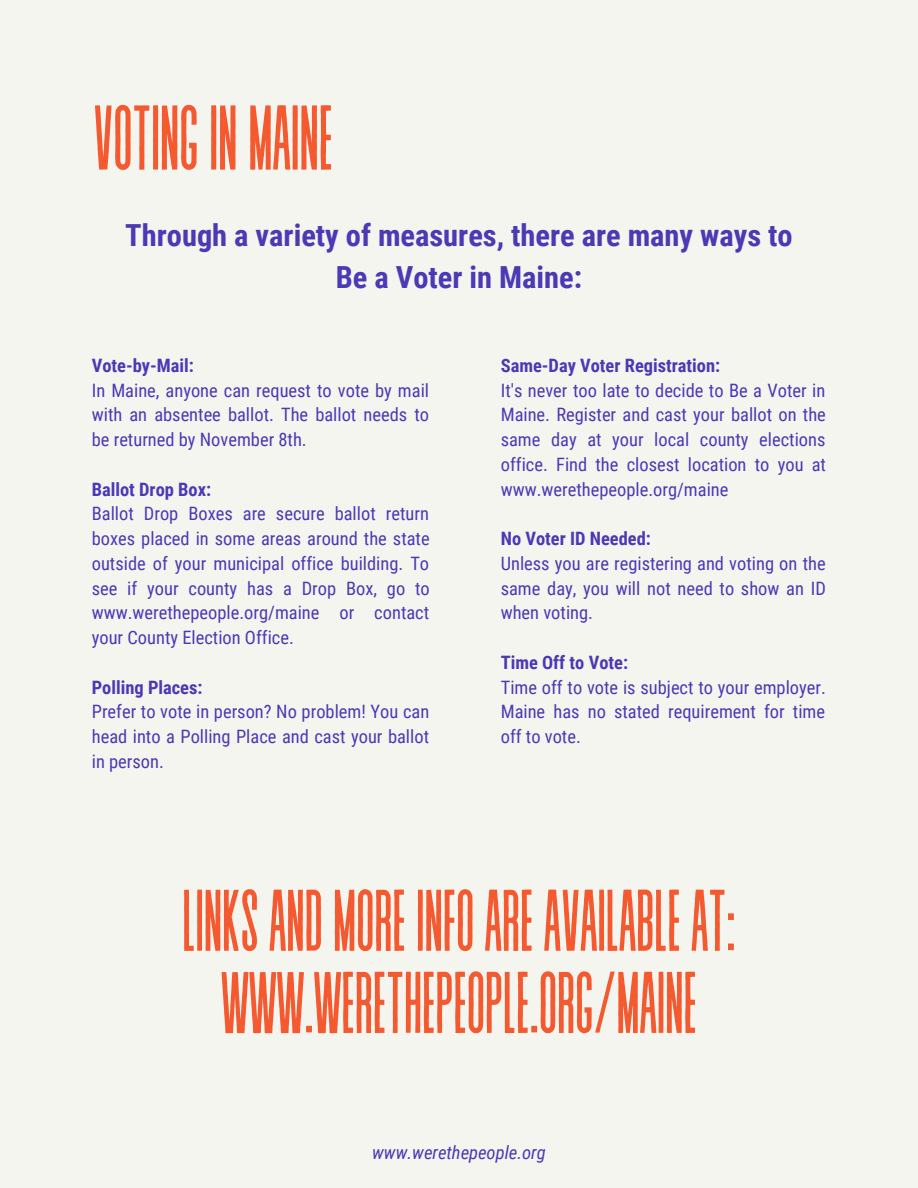
<style>
.page{position:relative;width:918px;height:1188px;background:#f5f5ef}
.page>*{position:absolute;margin:0;border:0;box-sizing:border-box;transform-origin:0 0}
.t1{font:91.65px "Revive 80 Tall";letter-spacing:-.03em;color:#f4592f}
.t2{font:87.15px/82.2px "Revive 80 Tall";letter-spacing:-.03em;color:#f4592f;text-align:center}
.t3{font:700 30.45px/41.7px "Roboto Condensed";color:#4b39b5;text-align:center}
.t4{font:18.45px/24.8px "Roboto Condensed";color:#4b39b5;text-align:justify}
.t5{font:700 18.45px "Roboto Condensed";color:#4b39b5}
.t6{font:italic 18.45px "Roboto Condensed";color:#4b39b5}
</style>
<div class="page">
<h1 class="t1" style="left:92px;top:91px;width:244px">VOTINGINMAINE</h1>
<h3 class="t3" style="left:125px;top:215px;width:669px">Through a variety of measures, there are many ways to<br>Be a Voter in Maine:</h3>
<p class="t5" style="left:92px;top:355px;width:104px">Vote-by-Mail:</p>
<p class="t4" style="left:92px;top:378px;width:339px">In Maine, anyone can request to vote by mail with an absentee ballot. The ballot needs to be returned by November 8th.</p>
<p class="t5" style="left:92px;top:479px;width:121px">Ballot Drop Box:</p>
<p class="t4" style="left:92px;top:502px;width:340px">Ballot Drop Boxes are secure ballot return boxes placed in some areas around the state outside of your municipal office building. To see if your county has a Drop Box, go to www.werethepeople.org/maine or contact your County Election Office.</p>
<p class="t5" style="left:92px;top:677px;width:112px">Polling Places:</p>
<p class="t4" style="left:92px;top:700px;width:339px">Prefer to vote in person? No problem! You can head into a Polling Place and cast your ballot in person.</p>
<p class="t5" style="left:501px;top:355px;width:221px">Same-Day Voter Registration:</p>
<p class="t4" style="left:501px;top:378px;width:327px">It's never too late to decide to Be a Voter in Maine. Register and cast your ballot on the same day at your local county elections office. Find the closest location to you at www.werethepeople.org/maine</p>
<p class="t5" style="left:501px;top:528px;width:152px">No Voter ID Needed:</p>
<p class="t4" style="left:501px;top:551px;width:327px">Unless you are registering and voting on the same day, you will not need to show an ID when voting.</p>
<p class="t5" style="left:501px;top:652px;width:129px">Time Off to Vote:</p>
<p class="t4" style="left:501px;top:675px;width:327px">Time off to vote is subject to your employer.<br>Maine has no stated requirement for time off to vote.</p>
<h2 class="t2" style="left:181px;top:887px;width:557px">LINKSANDMOREINFOAREAVAILABLEAT:<br>WWW.WERETHEPEOPLE.ORG/MAINE</h2>
<p class="t6" style="left:372px;top:1142px;width:175px">www.werethepeople.org</p>
</div>
